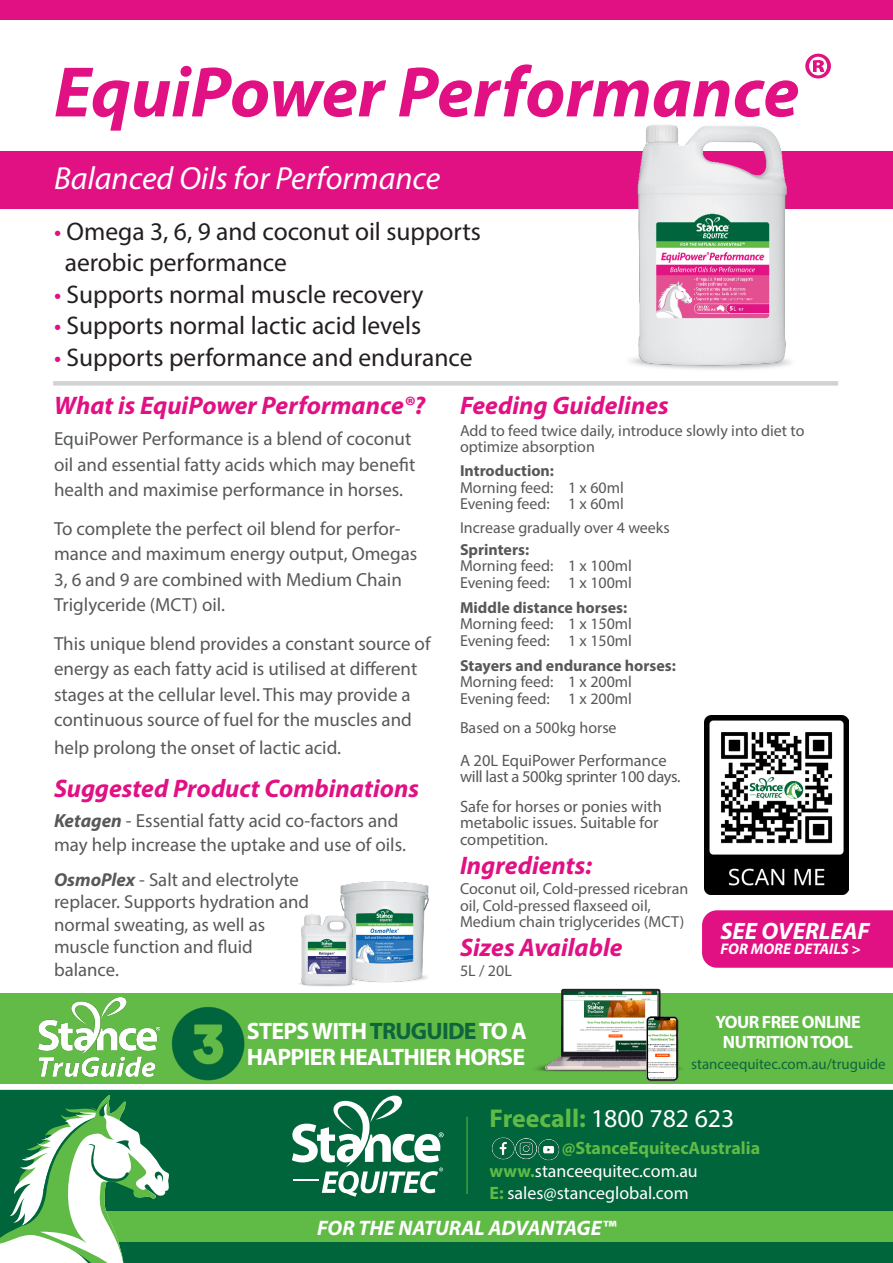
<style>
.page{position:relative;width:893px;height:1263px;background:#fff}
.page>*{position:absolute;margin:0;border:0;box-sizing:border-box;transform-origin:0 0}
.t1{font:italic 700 72px "Myriad Pro";color:#e11083}
.t2{font:italic 32.1px "Myriad Pro";color:#fff}
.t3{font:25.8px "Myriad Pro";color:#fff}
.t4{font:25.5px "Myriad Pro";color:#231f20}
.t5{font:italic 700 25.5px "Myriad Pro";color:#e11083}
.t6{font:700 23.85px/26.8px "Myriad Pro";letter-spacing:-.03em;color:#fff}
.t7{font:italic 700 23.85px "Myriad Pro";color:#fff}
.t8{font:italic 700 21px "Myriad Pro";color:#fff}
.t9{font:18.9px/25.5px "Myriad Pro";color:#57585a}
.t10{font:18.75px/22.5px "Myriad Pro";color:#57585a}
.t11{font:17.85px "Myriad Pro";color:#fff}
.t12{font:700 17.85px/19.4px "Myriad Pro";letter-spacing:-.03em;color:#fff;text-align:center}
.t13{font:700 17.85px "Myriad Pro";color:#60bb46}
.t14{font:16.5px/16.5px "Myriad Pro";color:#57585a}
.t15{font:16.5px/16.5px "Myriad Pro";letter-spacing:-.02em;color:#57585a}
.t16{font:15.9px/16.5px "Myriad Pro";color:#57585a}
.t17{font:italic 700 15.45px "Myriad Pro";color:#fff}
.t18{font:14.85px "Myriad Pro";color:#0e653c}
.s1{color:#e11083}
.s2{font-weight:700}
.s3{font-weight:700;font-style:italic}
.s4{color:#0e653c}
.s5{font-weight:700;color:#60bb46}
</style>
<div class="page">
<div style="left:0;top:151px;width:893px;height:57px;background:#e11083"></div>
<div style="left:53px;top:381px;width:785px;height:5px;background:#d1d2d4"></div>
<div style="left:0;top:0;width:893px;height:19px;background:#e11083"></div>
<div style="left:702px;top:910px;width:191px;height:58px;background:#e11083"></div>
<img style="left:614px;top:124px;width:194px;height:246px">
<img style="left:705px;top:716px;width:144px;height:178px">
<img style="left:340px;top:881px;width:89px;height:102px">
<img style="left:299px;top:909px;width:63px;height:78px">
<div style="left:0;top:1090px;width:893px;height:173px;background:#00653b"></div>
<div style="left:46px;top:1212px;width:847px;height:30px;background:#60bb46"></div>
<svg style="left:292px;top:1095px;width:152px;height:102px"></svg>
<hr style="left:467px;top:1117px;width:1px;height:77px;background:#60bb46">
<svg style="left:0;top:1095px;width:170px;height:168px"></svg>
<img style="left:491px;top:1137px;width:20px;height:23px">
<img style="left:511px;top:1138px;width:25px;height:22px">
<img style="left:536px;top:1139px;width:24px;height:22px">
<div style="left:0;top:993px;width:893px;height:91px;background:#62bb46"></div>
<img style="left:39px;top:998px;width:120px;height:79px">
<img style="left:525px;top:988px;width:165px;height:102px">
<img style="left:171px;top:1007px;width:74px;height:74px">
<p class="t1" style="left:54px;top:45px;width:776px">EquiPower Performance®</p>
<p class="t2" style="left:54px;top:158px;width:388px">Balanced Oils for Performance</p>
<p class="t4" style="left:54px;top:216px;width:429px"><span class="s1">•</span> Omega 3, 6, 9 and coconut oil supports</p>
<p class="t4" style="left:65px;top:247px;width:224px">aerobic performance</p>
<p class="t4" style="left:54px;top:279px;width:371px"><span class="s1">•</span> Supports normal muscle recovery</p>
<p class="t4" style="left:54px;top:310px;width:369px"><span class="s1">•</span> Supports normal lactic acid levels</p>
<p class="t4" style="left:54px;top:342px;width:420px"><span class="s1">•</span> Supports performance and endurance</p>
<p class="t5" style="left:460px;top:389px;width:210px">Feeding Guidelines</p>
<p class="t16" style="left:460px;top:422px;width:346px">Add to feed twice daily, introduce slowly into diet to optimize absorption</p>
<p class="t16" style="left:460px;top:462px;width:165px"><span class="s2">Introduction:<br></span>Morning feed: 1 x 60ml<br>Evening feed: 1 x 60ml</p>
<p class="t16" style="left:460px;top:519px;width:211px">Increase gradually over 4 weeks</p>
<p class="t16" style="left:460px;top:541px;width:173px"><span class="s2">Sprinters:<br></span>Morning feed: 1 x 100ml<br>Evening feed: 1 x 100ml</p>
<p class="t16" style="left:460px;top:599px;width:173px"><span class="s2">Middle distance horses:<br></span>Morning feed: 1 x 150ml<br>Evening feed: 1 x 150ml</p>
<p class="t16" style="left:460px;top:657px;width:217px"><span class="s2">Stayers and endurance horses:<br></span>Morning feed: 1 x 200ml<br>Evening feed: 1 x 200ml</p>
<p class="t16" style="left:460px;top:719px;width:158px">Based on a 500kg horse</p>
<p class="t15" style="left:460px;top:752px;width:222px">A 20L EquiPower Performance will last a 500kg sprinter 100 days.</p>
<p class="t14" style="left:460px;top:797px;width:203px">Safe for horses or ponies with metabolic issues. Suitable for competition.</p>
<p class="t5" style="left:460px;top:849px;width:133px">Ingredients:</p>
<p class="t16" style="left:460px;top:880px;width:230px">Coconut oil, Cold-pressed ricebran oil, Cold-pressed flaxseed oil,<br>Medium chain triglycerides (MCT)</p>
<p class="t5" style="left:460px;top:930px;width:164px">Sizes Available</p>
<p class="t16" style="left:460px;top:962px;width:53px">5L / 20L</p>
<p class="t5" style="left:54px;top:389px;width:373px">What is EquiPower Performance®?</p>
<p class="t9" style="left:54px;top:426px;width:363px">EquiPower Performance is a blend of coconut oil and essential fatty acids which may benefit health and maximise performance in horses.</p>
<p class="t9" style="left:54px;top:515px;width:365px">To complete the perfect oil blend for perfor&shy;mance and maximum energy output, Omegas 3, 6 and 9 are combined with Medium Chain Triglyceride (MCT) oil.</p>
<p class="t9" style="left:54px;top:630px;width:378px">This unique blend provides a constant source of energy as each fatty acid is utilised at different stages at the cellular level. This may provide a continuous source of fuel for the muscles and</p>
<p class="t9" style="left:54px;top:734px;width:289px">help prolong the onset of lactic acid.</p>
<p class="t5" style="left:54px;top:771px;width:366px">Suggested Product Combinations</p>
<p class="t9" style="left:54px;top:808px;width:353px;line-height:24px"><span class="s3">Ketagen</span> - Essential fatty acid co-factors and may help increase the uptake and use of oils.</p>
<p class="t10" style="left:54px;top:868px;width:257px"><span class="s3">OsmoPlex</span> - Salt and electrolyte replacer. Supports hydration and normal sweating, as well as muscle function and fluid balance.</p>
<p class="t7" style="left:720px;top:915px;width:151px">SEE OVERLEAF</p>
<p class="t17" style="left:720px;top:939px;width:142px">FOR MORE DETAILS &gt;</p>
<p class="t6" style="left:247px;top:1016px;width:282px">STEPS WITH <span class="s4">TRUGUIDE</span> TO A<br>HAPPIER HEALTHIER HORSE</p>
<p class="t12" style="left:715px;top:1012px;width:147px">YOUR FREE ONLINE<br>NUTRITION TOOL</p>
<p class="t18" style="left:691px;top:1055px;width:196px">stanceequitec.com.au/truguide</p>
<p class="t3" style="left:490px;top:1103px;width:246px"><span class="s5">Freecall:</span> 1800 782 623</p>
<p class="t11" style="left:490px;top:1160px;width:210px"><span class="s5">www.</span>stanceequitec.com.au</p>
<p class="t11" style="left:490px;top:1182px;width:200px"><span class="s5">E:</span> sales@stanceglobal.com</p>
<p class="t13" style="left:562px;top:1136px;width:200px">@StanceEquitecAustralia</p>
<p class="t8" style="left:317px;top:1214px;width:301px">FOR THE NATURAL ADVANTAGE™</p>
</div>
